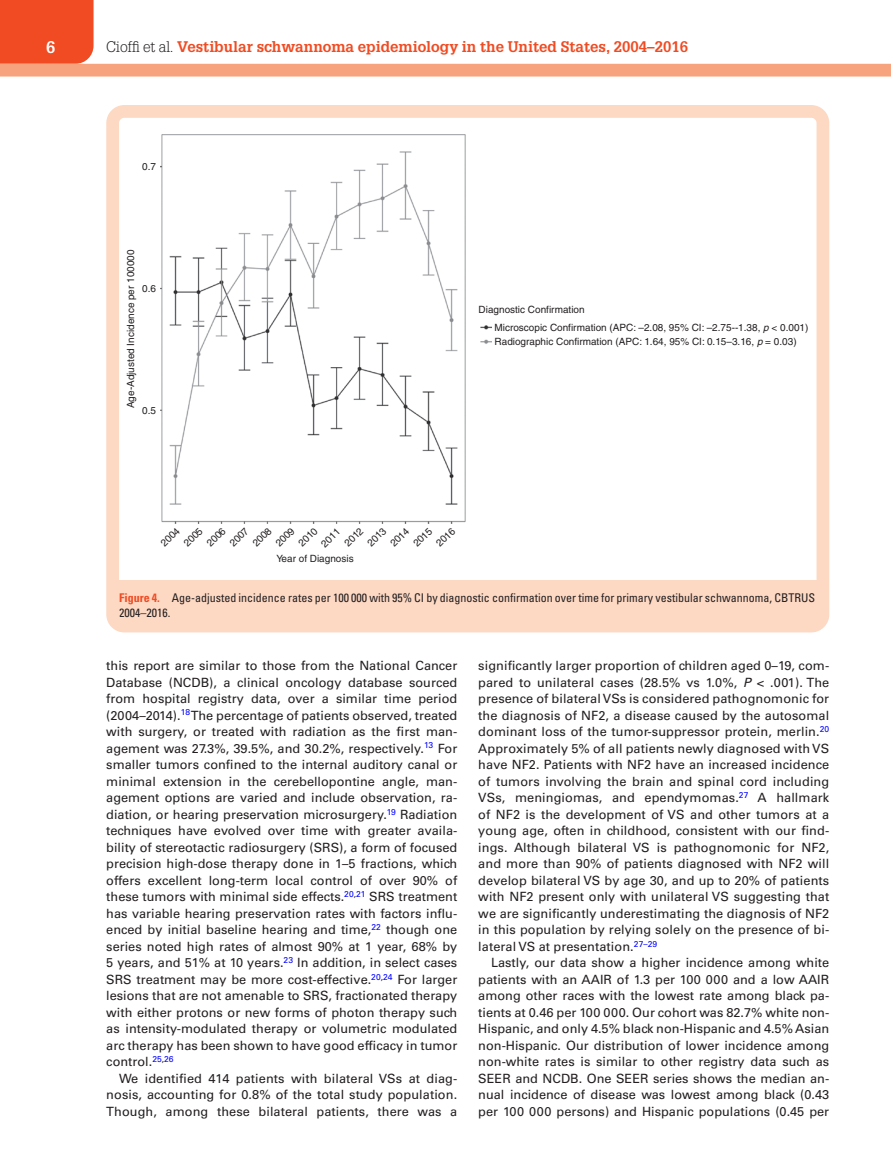
<style>
.page{position:relative;width:891px;height:1175px;background:#fff}
.page>*{position:absolute;margin:0;border:0;box-sizing:border-box;transform-origin:0 0}
.t1{font:700 16.5px "Glypha LT Std";color:#fff}
.t2{font:700 15px "Glypha LT Std";color:#f04b22}
.t3{font:12.75px/16.5px "Univers LT Std";letter-spacing:.005em;color:#231f20;text-align:justify}
.t4{font:condensed 12px/15px "Univers LT Std";color:#231f20}
.t5{font:10.05px/17.4px "Helvetica";color:#231f20}
.s1{font-weight:300;color:#231f20}
.s2{font-style:italic}
.s3{font-weight:700;color:#f04b22}
</style>
<div class="page">
<div style="left:0;top:0;width:94px;height:64px;background:#f04b22"></div>
<div style="left:0;top:64px;width:891px;height:12px;background:#f7a37d"></div>
<div style="left:110px;top:580px;width:716px;height:44px;background:#fdd8c3"></div>
<img style="left:160px;top:134px;width:331px;height:389px">
<div style="left:106px;top:105px;width:723px;height:527px;border:13px solid #fdd8c3;border-radius:12px"></div>
<p class="t1" style="left:46px;top:37px;width:11px">6</p>
<p class="t2" style="left:106px;top:37px;width:583px"><span class="s1">Cioffi et al.</span> Vestibular schwannoma epidemiology in the United States, 2004–2016</p>
<p class="t5" style="left:142px;top:158px;width:15px">0.7</p>
<p class="t5" style="left:122px;top:408px;width:160px;rotate:-90deg">Age-Adjusted Incidence per 100000</p>
<p class="t5" style="left:142px;top:279px;width:15px">0.6</p>
<p class="t5" style="left:142px;top:401px;width:15px">0.5</p>
<p class="t5" style="left:495px;top:301px;width:315px;text-indent:-16px">Diagnostic Confirmation<br>Microscopic Confirmation (APC: –2.08, 95% CI: –2.75--1.38, <span class="s2">p</span> &lt; 0.001)</p>
<p class="t5" style="left:495px;top:333px;width:304px">Radiographic Confirmation (APC: 1.64, 95% CI: 0.15–3.16, <span class="s2">p</span> = 0.03)</p>
<p class="t5" style="left:156px;top:538px;width:24px;rotate:-45deg">2004</p>
<p class="t5" style="left:179px;top:538px;width:24px;rotate:-45deg">2005</p>
<p class="t5" style="left:202px;top:538px;width:24px;rotate:-45deg">2006</p>
<p class="t5" style="left:225px;top:538px;width:24px;rotate:-45deg">2007</p>
<p class="t5" style="left:248px;top:538px;width:24px;rotate:-45deg">2008</p>
<p class="t5" style="left:271px;top:538px;width:24px;rotate:-45deg">2009</p>
<p class="t5" style="left:294px;top:538px;width:24px;rotate:-45deg">2010</p>
<p class="t5" style="left:276px;top:549px;width:79px">Year of Diagnosis</p>
<p class="t5" style="left:317px;top:539px;width:24px;rotate:-45deg">2011</p>
<p class="t5" style="left:340px;top:538px;width:24px;rotate:-45deg">2012</p>
<p class="t5" style="left:363px;top:538px;width:24px;rotate:-45deg">2013</p>
<p class="t5" style="left:386px;top:538px;width:24px;rotate:-45deg">2014</p>
<p class="t5" style="left:409px;top:538px;width:24px;rotate:-45deg">2015</p>
<p class="t5" style="left:432px;top:538px;width:24px;rotate:-45deg">2016</p>
<p class="t4" style="left:119px;top:589px;width:698px"><span class="s3">Figure 4.</span> Age-adjusted incidence rates per 100 000 with 95% CI by diagnostic confirmation over time for primary vestibular schwannoma, CBTRUS<br>2004–2016.</p>
<p class="t3" style="left:106px;top:657px;width:353px">this report are similar to those from the National Cancer Database (NCDB), a clinical oncology database sourced from hospital registry data, over a similar time period (2004–2014).<sup>18</sup> The percentage of patients observed, treated with surgery, or treated with radiation as the first man&shy;agement was 27.3%, 39.5%, and 30.2%, respectively.<sup>13</sup> For smaller tumors confined to the internal auditory canal or minimal extension in the cerebellopontine angle, man&shy;agement options are varied and include observation, ra&shy;diation, or hearing preservation microsurgery.<sup>19</sup> Radiation techniques have evolved over time with greater availa&shy;bility of stereotactic radiosurgery (SRS), a form of focused precision high-dose therapy done in 1–5 fractions, which offers excellent long-term local control of over 90% of these tumors with minimal side effects.<sup>20</sup><sup>,</sup><sup>21</sup> SRS treatment has variable hearing preservation rates with factors influ&shy;enced by initial baseline hearing and time,<sup>22</sup> though one series noted high rates of almost 90% at 1 year, 68% by 5 years, and 51% at 10 years.<sup>23</sup> In addition, in select cases SRS treatment may be more cost-effective.<sup>20</sup><sup>,</sup><sup>24</sup> For larger lesions that are not amenable to SRS, fractionated therapy with either protons or new forms of photon therapy such as intensity-modulated therapy or volumetric modulated arc therapy has been shown to have good efficacy in tumor control.<sup>25</sup><sup>,</sup><sup>26</sup></p>
<p class="t3" style="left:106px;top:1070px;width:353px;text-indent:13px">We identified 414 patients with bilateral VSs at diag&shy;nosis, accounting for 0.8% of the total study population.<br>Though, among these bilateral patients, there was a</p>
<p class="t3" style="left:478px;top:657px;width:353px">significantly larger proportion of children aged 0–19, com&shy;pared to unilateral cases (28.5% vs 1.0%, <span class="s2">P</span> &lt; .001). The presence of bilateral VSs is considered pathognomonic for the diagnosis of NF2, a disease caused by the autosomal dominant loss of the tumor-suppressor protein, merlin.<sup>20<br></sup>Approximately 5% of all patients newly diagnosed with VS have NF2. Patients with NF2 have an increased incidence of tumors involving the brain and spinal cord including VSs, meningiomas, and ependymomas.<sup>27</sup> A hallmark of NF2 is the development of VS and other tumors at a young age, often in childhood, consistent with our find&shy;ings. Although bilateral VS is pathognomonic for NF2, and more than 90% of patients diagnosed with NF2 will develop bilateral VS by age 30, and up to 20% of patients with NF2 present only with unilateral VS suggesting that we are significantly underestimating the diagnosis of NF2 in this population by relying solely on the presence of bi&shy;lateral VS at presentation.<sup>27–29</sup></p>
<p class="t3" style="left:478px;top:954px;width:353px;text-indent:13px">Lastly, our data show a higher incidence among white patients with an AAIR of 1.3 per 100 000 and a low AAIR among other races with the lowest rate among black pa&shy;tients at 0.46 per 100 000. Our cohort was 82.7% white non-Hispanic, and only 4.5% black non-Hispanic and 4.5% Asian non-Hispanic. Our distribution of lower incidence among non-white rates is similar to other registry data such as SEER and NCDB. One SEER series shows the median an&shy;nual incidence of disease was lowest among black (0.43 per 100 000 persons) and Hispanic populations (0.45 per</p>
</div>
